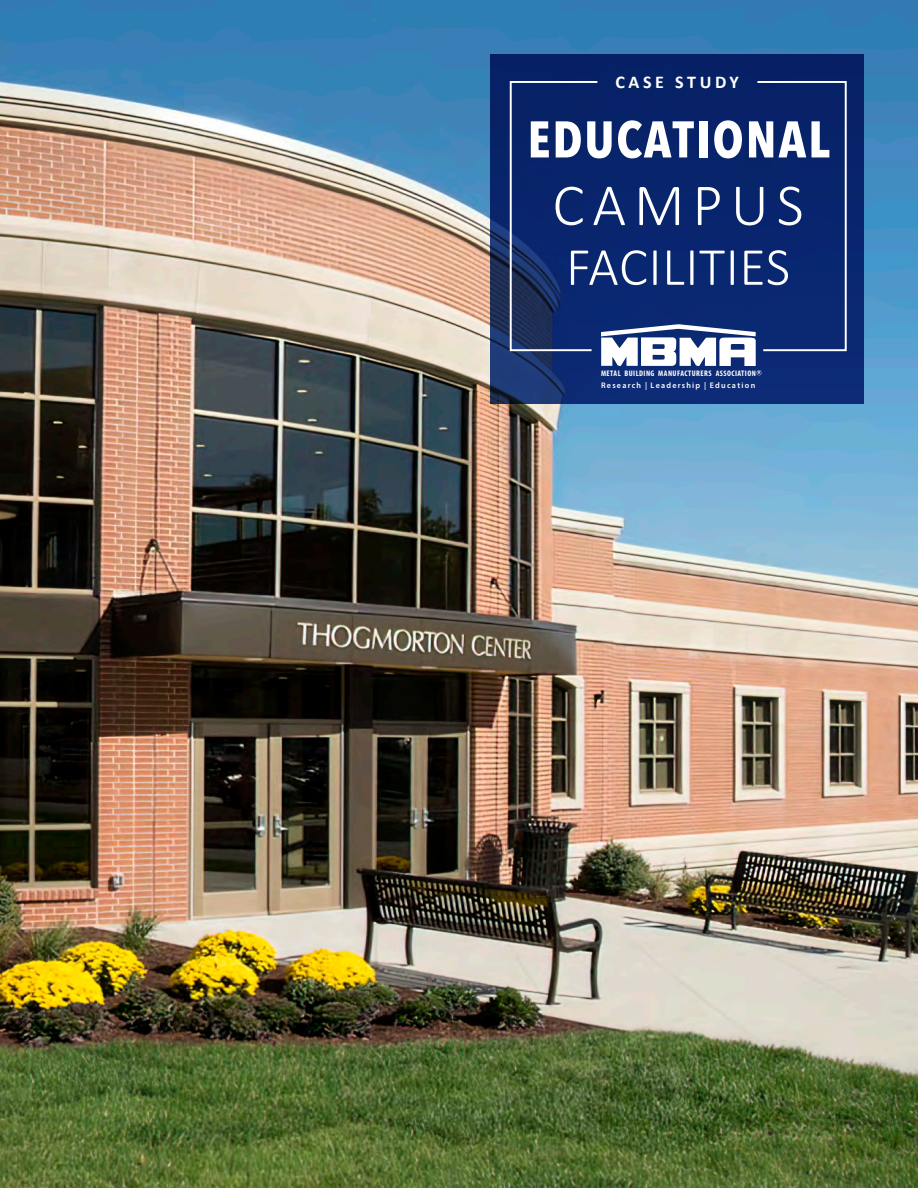
<style>
.page{position:relative;width:918px;height:1188px;background:#fff}
.page>*{position:absolute;margin:0;border:0;box-sizing:border-box;transform-origin:0 0}
.t1{font:300 60px "Calibri";letter-spacing:.13em;color:#fff}
.t2{font:300 54px "Calibri";letter-spacing:.01em;color:#fff}
.t3{font:700 condensed 51px "Avenir Next LT Pro";letter-spacing:.04em;color:#fff}
.t4{font:700 18px "Calibri";letter-spacing:.2em;color:#fff}
.t5{font:700 condensed 8.1px "Myriad Pro";letter-spacing:.055em;color:#fff}
.t6{font:600 8.1px "Myriad Pro";letter-spacing:.155em;color:#fff}
.t7{font:600 4.65px "Myriad Pro";color:#fff}
</style>
<div class="page">
<img style="left:0;top:0;width:918px;height:1188px">
<svg style="left:490px;top:54px;width:374px;height:350px;background:#0c276b"></svg>
<svg style="left:509px;top:80px;width:339px;height:295px;background:#183274"></svg>
<p class="t4" style="left:615px;top:69px;width:125px">CASE STUDY</p>
<p class="t3" style="left:528px;top:108px;width:304px">EDUCATIONAL</p>
<p class="t1" style="left:552px;top:168px;width:253px">CAMPUS</p>
<p class="t2" style="left:566px;top:233px;width:226px">FACILITIES</p>
<p class="t5" style="left:601px;top:368px;width:156px">METAL BUILDING MANUFACTURERS ASSOCIATION</p>
<p class="t7" style="left:758px;top:370px;width:4px">R</p>
<p class="t6" style="left:601px;top:380px;width:156px">Research | Leadership | Education</p>
</div>
